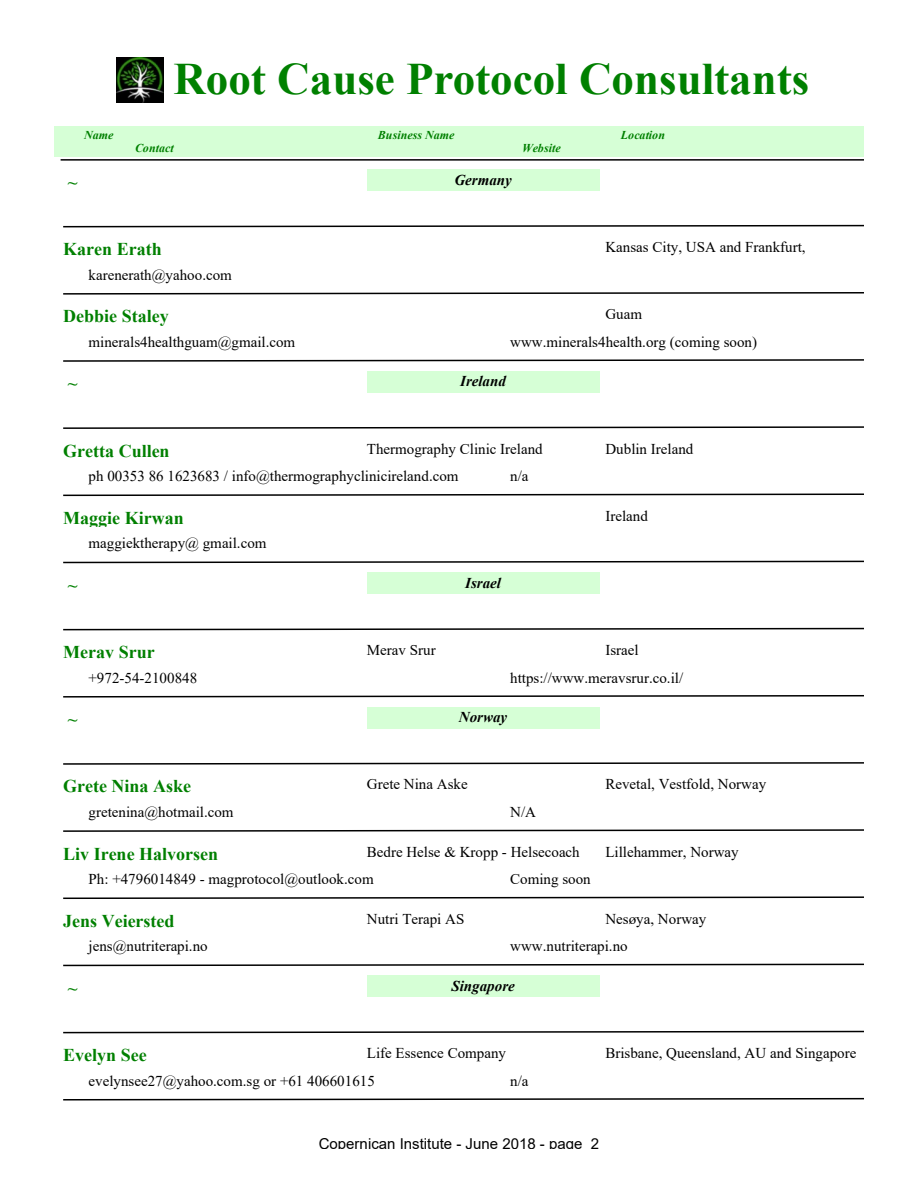
<style>
.page{position:relative;width:918px;height:1188px;background:#fff}
.page>*{position:absolute;margin:0;border:0;box-sizing:border-box;transform-origin:0 0}
.t1{font:700 45px "Times New Roman";color:#008000}
.t2{font:700 18px "Times New Roman";color:#008000}
.t3{font:15px "Times New Roman";color:#000}
.t4{font:italic 700 15px "Times New Roman";color:#000}
.t5{font:15px "Arial";color:#000}
.t6{font:italic 700 12px "Times New Roman";color:#008000}
</style>
<div class="page">
<img style="left:116px;top:57px;width:47px;height:46px">
<hr style="left:61px;top:159px;width:803px;height:2px;background:#000">
<div style="left:54px;top:127px;width:810px;height:30px;background:#d6ffd6"></div>
<div style="left:367px;top:170px;width:232px;height:21px;background:#d6ffd6"></div>
<svg style="left:63px;top:224px;width:801px;height:4px"></svg>
<svg style="left:63px;top:292px;width:801px;height:3px"></svg>
<svg style="left:63px;top:359px;width:801px;height:3px"></svg>
<div style="left:367px;top:371px;width:232px;height:21px;background:#d6ffd6"></div>
<svg style="left:63px;top:426px;width:801px;height:3px"></svg>
<svg style="left:63px;top:493px;width:801px;height:4px"></svg>
<svg style="left:63px;top:560px;width:801px;height:4px"></svg>
<div style="left:367px;top:573px;width:232px;height:21px;background:#d6ffd6"></div>
<svg style="left:63px;top:627px;width:801px;height:4px"></svg>
<svg style="left:63px;top:695px;width:801px;height:3px"></svg>
<div style="left:367px;top:707px;width:232px;height:21px;background:#d6ffd6"></div>
<svg style="left:63px;top:762px;width:801px;height:3px"></svg>
<svg style="left:63px;top:829px;width:801px;height:3px"></svg>
<svg style="left:63px;top:896px;width:801px;height:3px"></svg>
<svg style="left:63px;top:963px;width:801px;height:4px"></svg>
<div style="left:367px;top:976px;width:232px;height:21px;background:#d6ffd6"></div>
<svg style="left:63px;top:1030px;width:801px;height:4px"></svg>
<svg style="left:63px;top:1097px;width:801px;height:4px"></svg>
<h1 class="t1" style="left:173px;top:64px;width:638px">Root Cause Protocol Consultants</h1>
<p class="t6" style="left:84px;top:130px;width:31px">Name</p>
<p class="t6" style="left:378px;top:130px;width:78px">Business Name</p>
<p class="t6" style="left:621px;top:130px;width:46px">Location</p>
<p class="t6" style="left:135px;top:144px;width:40px">Contact</p>
<p class="t6" style="left:522px;top:144px;width:40px">Website</p>
<p class="t2" style="left:68px;top:176px;width:11px">~</p>
<p class="t4" style="left:454px;top:175px;width:59px">Germany</p>
<p class="t2" style="left:63px;top:243px;width:100px">Karen Erath</p>
<p class="t3" style="left:605px;top:242px;width:202px">Kansas City, USA and Frankfurt,</p>
<p class="t3" style="left:89px;top:269px;width:145px">karenerath@yahoo.com</p>
<p class="t2" style="left:63px;top:310px;width:107px">Debbie Staley</p>
<p class="t3" style="left:605px;top:309px;width:38px">Guam</p>
<p class="t3" style="left:89px;top:336px;width:208px">minerals4healthguam@gmail.com</p>
<p class="t3" style="left:510px;top:336px;width:248px">www.minerals4health.org (coming soon)</p>
<p class="t2" style="left:68px;top:377px;width:11px">~</p>
<p class="t4" style="left:460px;top:376px;width:47px">Ireland</p>
<p class="t2" style="left:63px;top:444px;width:108px">Gretta Cullen</p>
<p class="t3" style="left:367px;top:443px;width:177px">Thermography Clinic Ireland</p>
<p class="t3" style="left:605px;top:443px;width:89px">Dublin Ireland</p>
<p class="t3" style="left:89px;top:471px;width:372px">ph 00353 86 1623683 / info@thermographyclinicireland.com</p>
<p class="t3" style="left:510px;top:471px;width:20px">n/a</p>
<p class="t2" style="left:63px;top:512px;width:122px">Maggie Kirwan</p>
<p class="t3" style="left:605px;top:510px;width:44px">Ireland</p>
<p class="t3" style="left:89px;top:538px;width:179px">maggiektherapy@ gmail.com</p>
<p class="t2" style="left:68px;top:579px;width:11px">~</p>
<p class="t4" style="left:465px;top:578px;width:37px">Israel</p>
<p class="t2" style="left:63px;top:646px;width:93px">Merav Srur</p>
<p class="t3" style="left:367px;top:645px;width:70px">Merav Srur</p>
<p class="t3" style="left:605px;top:645px;width:35px">Israel</p>
<p class="t3" style="left:89px;top:672px;width:110px">+972-54-2100848</p>
<p class="t3" style="left:510px;top:672px;width:174px">https://www.meravsrur.co.il/</p>
<p class="t2" style="left:68px;top:713px;width:11px">~</p>
<p class="t4" style="left:459px;top:712px;width:50px">Norway</p>
<p class="t2" style="left:63px;top:780px;width:130px">Grete Nina Aske</p>
<p class="t3" style="left:367px;top:779px;width:102px">Grete Nina Aske</p>
<p class="t3" style="left:605px;top:779px;width:162px">Revetal, Vestfold, Norway</p>
<p class="t3" style="left:89px;top:806px;width:147px">gretenina@hotmail.com</p>
<p class="t3" style="left:510px;top:806px;width:27px">N/A</p>
<p class="t2" style="left:63px;top:847px;width:157px">Liv Irene Halvorsen</p>
<p class="t3" style="left:367px;top:846px;width:214px">Bedre Helse &amp; Kropp - Helsecoach</p>
<p class="t3" style="left:605px;top:846px;width:135px">Lillehammer, Norway</p>
<p class="t3" style="left:89px;top:874px;width:287px">Ph: +4796014849 - magprotocol@outlook.com</p>
<p class="t3" style="left:510px;top:874px;width:82px">Coming soon</p>
<p class="t2" style="left:63px;top:914px;width:113px">Jens Veiersted</p>
<p class="t3" style="left:367px;top:913px;width:99px">Nutri Terapi AS</p>
<p class="t3" style="left:605px;top:913px;width:102px">Nesøya, Norway</p>
<p class="t3" style="left:89px;top:941px;width:121px">jens@nutriterapi.no</p>
<p class="t3" style="left:510px;top:941px;width:119px">www.nutriterapi.no</p>
<p class="t2" style="left:68px;top:982px;width:11px">~</p>
<p class="t4" style="left:451px;top:981px;width:65px">Singapore</p>
<p class="t2" style="left:63px;top:1049px;width:85px">Evelyn See</p>
<p class="t3" style="left:367px;top:1048px;width:141px">Life Essence Company</p>
<p class="t3" style="left:605px;top:1048px;width:252px">Brisbane, Queensland, AU and Singapore</p>
<p class="t3" style="left:89px;top:1075px;width:288px">evelynsee27@yahoo.com.sg or +61 406601615</p>
<p class="t3" style="left:510px;top:1075px;width:20px">n/a</p>
<p class="t5" style="left:319px;top:1138px;width:282px">Copernican Institute - June 2018 - page 2</p>
</div>
